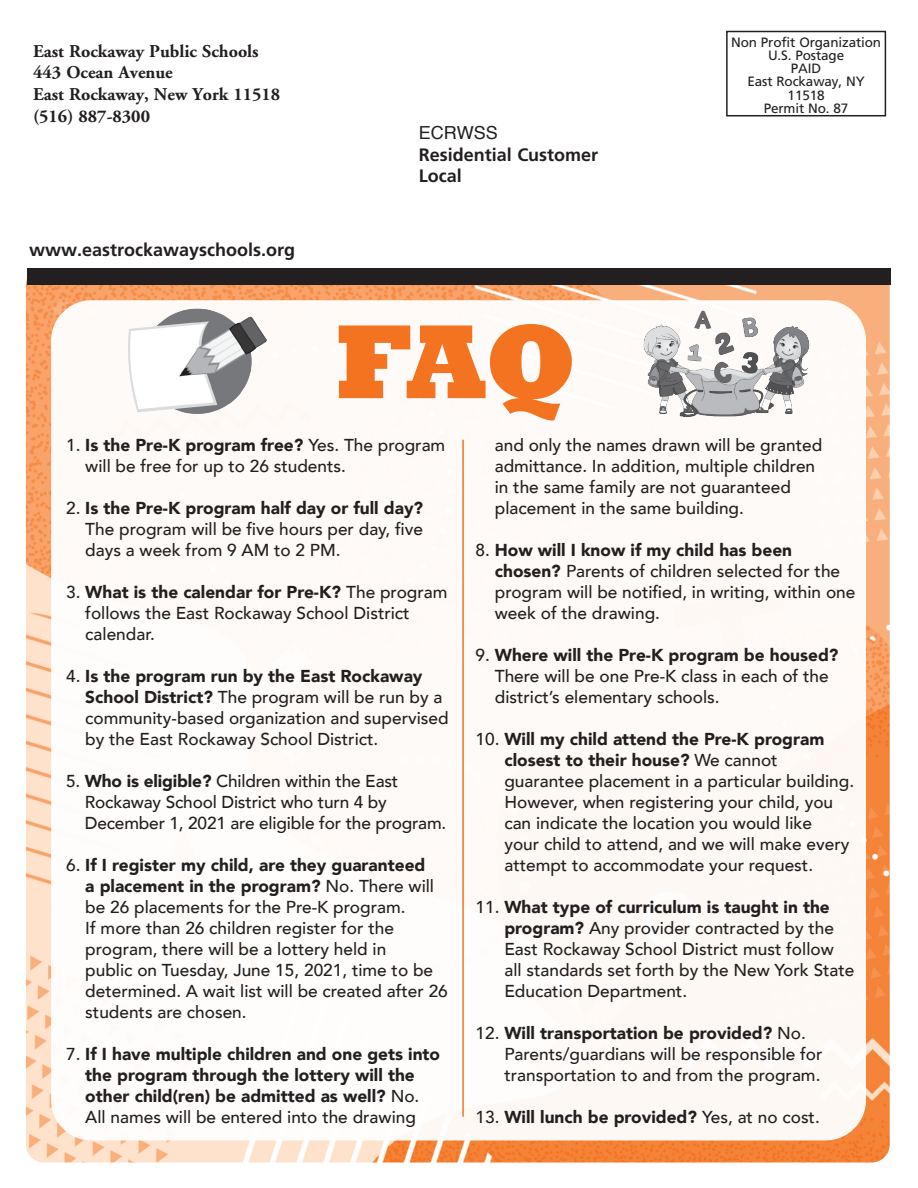
<style>
.page{position:relative;width:918px;height:1188px;background:#fff}
.page>*{position:absolute;margin:0;border:0;box-sizing:border-box;transform-origin:0 0}
.t1{font:800 106.95px "Rockwell";color:#f47321}
.t2{font:700 18px/21.6px "Adobe Garamond";color:#231f20}
.t3{font:700 18px/21.6px "Frutiger";color:#231f20}
.t4{font:18px "Helvetica";color:#231f20}
.t5{font:500 17.25px/21px "Avenir";color:#231f20}
.t6{font:900 17.25px/21px "Avenir";color:#231f20;text-align:center}
.t7{font:13.5px/13.2px "Frutiger";letter-spacing:-.01em;color:#231f20;text-align:center}
.s1{font-weight:900}
.s2{font-weight:500}
</style>
<div class="page">
<img style="left:26px;top:279px;width:864px;height:883px">
<div style="left:51px;top:300px;width:815px;height:840px;background:#fefaf7;border-radius:40px"></div>
<div style="left:27px;top:268px;width:864px;height:16px;background:#231f20"></div>
<hr style="left:462px;top:440px;width:2px;height:677px;background:#f47321">
<img style="left:643px;top:310px;width:167px;height:107px">
<img style="left:128px;top:308px;width:139px;height:106px">
<div style="left:726px;top:31px;width:160px;height:85px;border:2px solid #231f20"></div>
<p class="t2" style="left:33px;top:41px;width:249px">East Rockaway Public Schools<br>443 Ocean Avenue<br>East Rockaway, New York 11518 (516) 887-8300</p>
<p class="t7" style="left:731px;top:35px;width:152px">Non Profit Organization<br>U.S. Postage<br>PAID<br>East Rockaway, NY<br>11518<br>Permit No. 87</p>
<p class="t4" style="left:419px;top:119px;width:81px">ECRWSS</p>
<p class="t3" style="left:419px;top:144px;width:181px">Residential Customer<br>Local</p>
<p class="t3" style="left:29px;top:238px;width:268px">www.eastrockawayschools.org</p>
<h1 class="t1" style="left:336px;top:300px;width:242px">FAQ</h1>
<p class="t5" style="left:85px;top:434px;width:362px;text-indent:-19px">1. <span class="s1">Is the Pre-K program free?</span> Yes. The program will be free for up to 26 students.</p>
<p class="t5" style="left:85px;top:497px;width:339px;text-align:justify;text-indent:-19px">2. <span class="s1">Is the Pre-K program half day or full day?<br></span>The program will be five hours per day, five days a week from 9 AM to 2 PM.</p>
<p class="t5" style="left:85px;top:581px;width:364px;text-indent:-19px">3. <span class="s1">What is the calendar for Pre-K?</span> The program follows the East Rockaway School District calendar.</p>
<p class="t5" style="left:85px;top:665px;width:365px;text-indent:-19px">4. <span class="s1">Is the program run by the East Rockaway School District?</span> The program will be run by a community-based organization and supervised by the East Rockaway School District.</p>
<p class="t5" style="left:85px;top:770px;width:363px;text-indent:-19px">5. <span class="s1">Who is eligible?</span> Children within the East<br>Rockaway School District who turn 4 by<br>December 1, 2021 are eligible for the program.</p>
<p class="t5" style="left:85px;top:854px;width:364px;text-indent:-19px">6. <span class="s1">If I register my child, are they guaranteed<br>a placement in the program?</span> No. There will be 26 placements for the Pre-K program.<br>If more than 26 children register for the program, there will be a lottery held in<br>public on Tuesday, June 15, 2021, time to be determined. A wait list will be created after 26 students are chosen.</p>
<p class="t6" style="left:66px;top:1043px;width:376px"><span class="s2">7.</span> If I have multiple children and one gets into the program through the lottery will the other child(ren) be admitted as well? <span class="s2">No.<br>All names will be entered into the drawing</span></p>
<p class="t5" style="left:495px;top:434px;width:329px">and only the names drawn will be granted admittance. In addition, multiple children in the same family are not guaranteed placement in the same building.</p>
<p class="t5" style="left:495px;top:539px;width:362px;text-indent:-19px">8. <span class="s1">How will I know if my child has been chosen?</span> Parents of children selected for the program will be notified, in writing, within one week of the drawing.</p>
<p class="t5" style="left:495px;top:644px;width:345px;text-indent:-19px">9. <span class="s1">Where will the Pre-K program be housed?<br></span>There will be one Pre-K class in each of the district’s elementary schools.</p>
<p class="t5" style="left:504px;top:728px;width:351px;text-indent:-29px">10. <span class="s1">Will my child attend the Pre-K program closest to their house?</span> We cannot guarantee placement in a particular building.<br>However, when registering your child, you can indicate the location you would like<br>your child to attend, and we will make every attempt to accommodate your request.</p>
<p class="t5" style="left:504px;top:895px;width:352px;text-indent:-29px">11. <span class="s1">What type of curriculum is taught in the program?</span> Any provider contracted by the East Rockaway School District must follow all standards set forth by the New York State Education Department.</p>
<p class="t5" style="left:504px;top:1021px;width:320px;text-indent:-29px">12. <span class="s1">Will transportation be provided?</span> No.<br>Parents/guardians will be responsible for transportation to and from the program.</p>
<p class="t6" style="left:476px;top:1106px;width:346px"><span class="s2">13.</span> Will lunch be provided? <span class="s2">Yes, at no cost.</span></p>
</div>
